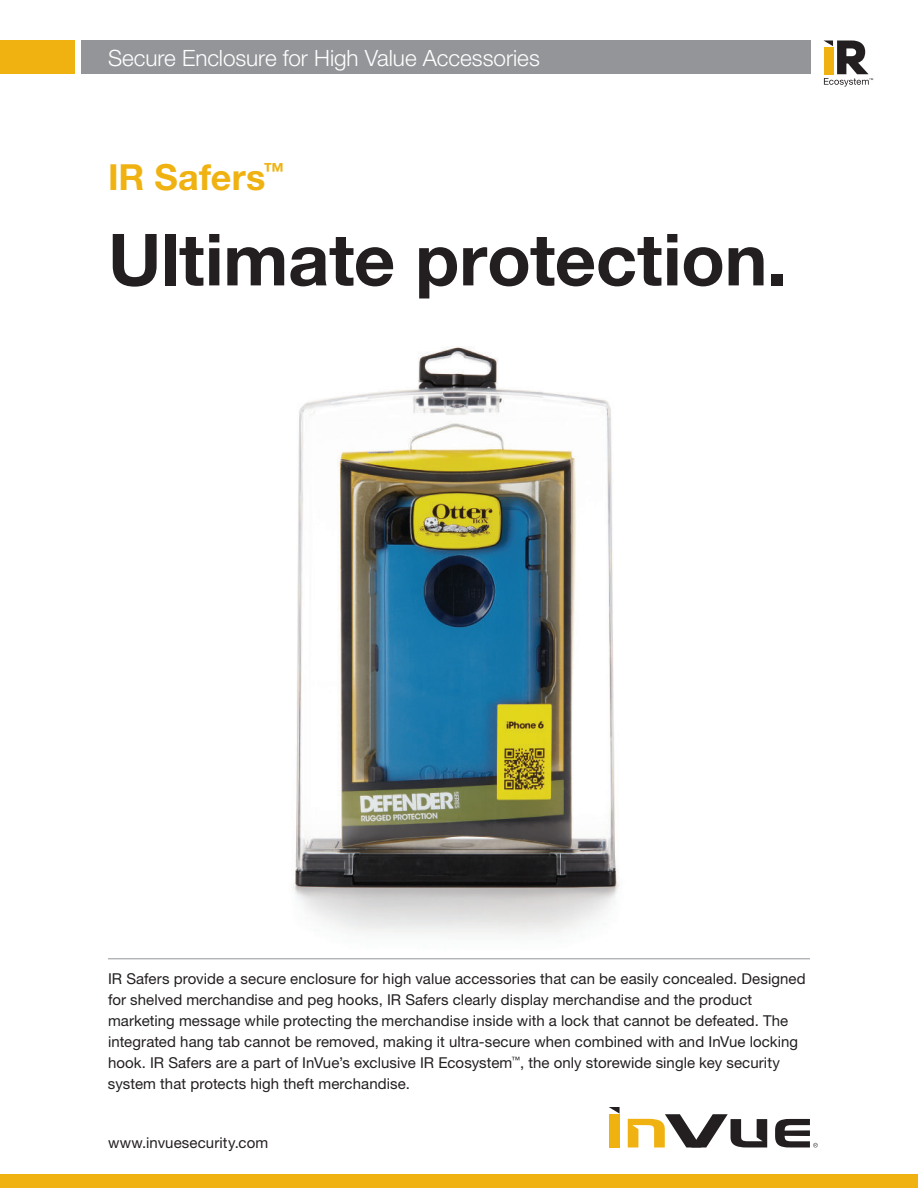
<style>
.page{position:relative;width:918px;height:1188px;background:#fff}
.page>*{position:absolute;margin:0;border:0;box-sizing:border-box;transform-origin:0 0}
.t1{font:700 72px "Helvetica Neue";letter-spacing:-.005em;color:#231f20}
.t2{font:700 36px "Helvetica Neue";letter-spacing:.005em;color:#efb211}
.t3{font:300 22.5px "Helvetica Neue";letter-spacing:-.005em;color:#fff}
.t4{font:15px/21px "Helvetica Neue";letter-spacing:.005em;color:#231f20}
</style>
<div class="page">
<img style="left:245px;top:347px;width:442px;height:613px">
<hr style="left:108px;top:958px;width:702px;height:1px;background:#939598">
<div style="left:609px;top:1114px;width:11px;height:33px;background:#efb211"></div>
<svg style="left:628px;top:1114px;width:139px;height:33px"></svg>
<svg style="left:609px;top:1107px;width:11px;height:7px"></svg>
<svg style="left:775px;top:1119px;width:43px;height:29px"></svg>
<div style="left:0;top:1174px;width:918px;height:14px;background:#efb211"></div>
<div style="left:81px;top:40px;width:729px;height:34px;background:#939598"></div>
<div style="left:0;top:40px;width:74px;height:34px;background:#efb211"></div>
<svg style="left:824px;top:40px;width:49px;height:47px"></svg>
<h3 class="t3" style="left:108px;top:49px;width:433px">Secure Enclosure for High Value Accessories</h3>
<h2 class="t2" style="left:108px;top:164px;width:178px">IR Safers<sup>™</sup></h2>
<h1 class="t1" style="left:108px;top:233px;width:681px">Ultimate protection.</h1>
<p class="t4" style="left:108px;top:969px;width:699px">IR Safers provide a secure enclosure for high value accessories that can be easily concealed. Designed for shelved merchandise and peg hooks, IR Safers clearly display merchandise and the product marketing message while protecting the merchandise inside with a lock that cannot be defeated. The integrated hang tab cannot be removed, making it ultra-secure when combined with and InVue locking hook. IR Safers are a part of InVue’s exclusive IR Ecosystem<sup>™</sup>, the only storewide single key security system that protects high theft merchandise.</p>
<p class="t4" style="left:108px;top:1133px;width:162px">www.invuesecurity.com</p>
</div>
